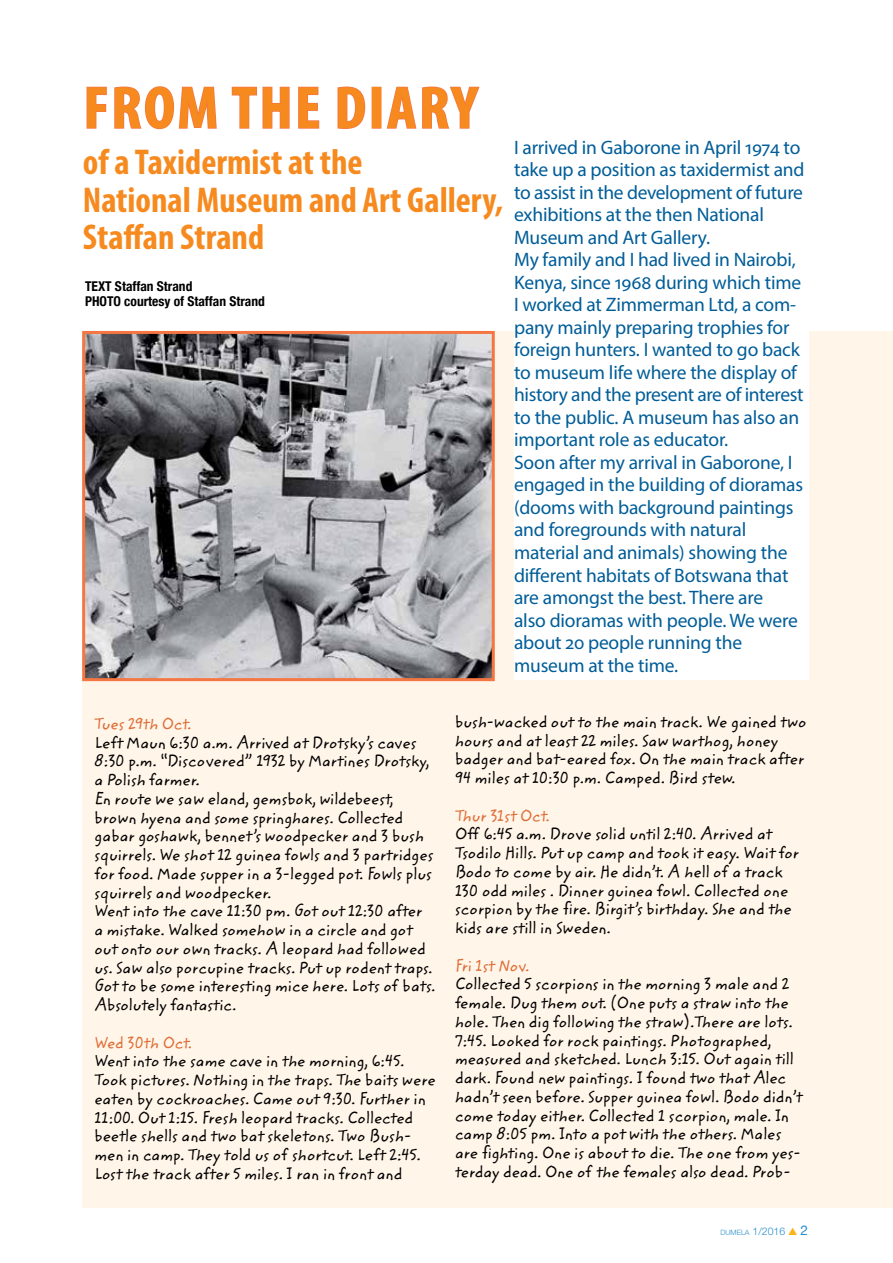
<style>
.page{position:relative;width:893px;height:1263px;background:#fff}
.page>*{position:absolute;margin:0;border:0;box-sizing:border-box;transform-origin:0 0}
.t1{font:700 condensed 60px "Myriad Pro";letter-spacing:.04em;color:#f68a1f;scale:1.07 1}
.t2{font:700 condensed 36px/37.5px "Myriad Pro";color:#f68a1f}
.t3{font:19.5px/22.5px "Myriad Pro";letter-spacing:-.01em;color:#005d98}
.t4{font:16.5px/18.8px "Zemke Hand ITC";color:#000}
.t5{font:16.5px "Zemke Hand ITC";color:#df6d36}
.t6{font:16.5px "Zemke Hand ITC";letter-spacing:-.02em;color:#df6d36}
.t7{font:700 condensed 13.5px/15px "Helvetica Neue";color:#000}
.t8{font:300 7.35px "Helvetica Neue";color:#288dcd}
.s1{font-size:10.5px}
.s2{color:#fcb316}
.s3{font-weight:400;font-size:13.5px}
</style>
<div class="page">
<div style="left:83px;top:332px;width:810px;height:876px;background:#fff5e9"></div>
<img style="left:86px;top:335px;width:405px;height:342px">
<div style="left:82px;top:331px;width:413px;height:350px;border:3px solid #f47643"></div>
<svg style="left:86px;top:86px;width:21px;height:43px"></svg>
<svg style="left:114px;top:86px;width:103px;height:44px"></svg>
<svg style="left:231px;top:86px;width:59px;height:43px"></svg>
<svg style="left:298px;top:86px;width:22px;height:43px"></svg>
<svg style="left:337px;top:86px;width:29px;height:43px"></svg>
<div style="left:372px;top:87px;width:9px;height:42px;border:2px solid #f47643"></div>
<svg style="left:386px;top:86px;width:94px;height:43px"></svg>
<div style="left:514px;top:139px;width:295px;height:540px;background:#fff"></div>
<h1 class="t1" style="left:84px;top:70px;width:370px">From the diary</h1>
<h2 class="t2" style="left:83px;top:143px;width:422px">of a Taxidermist at the<br>National Museum and Art Gallery,<br>Staffan Strand</h2>
<p class="t3" style="left:514px;top:136px;width:292px">I arrived in Gaborone in April 1974 to take up a position as taxidermist and to assist in the development of future exhibitions at the then National<br>Museum and Art Gallery.<br>My family and I had lived in Nairobi,<br>Kenya, since 1968 during which time<br>I worked at Zimmerman Ltd, a com&shy;pany mainly preparing trophies for foreign hunters. I wanted to go back to museum life where the display of history and the present are of interest to the public. A museum has also an important role as educator.<br>Soon after my arrival in Gaborone, I engaged in the building of dioramas (dooms with background paintings and foregrounds with natural material and animals) showing the different habitats of Botswana that are amongst the best. There are<br>also dioramas with people. We were about 20 people running the museum at the time.</p>
<p class="t7" style="left:85px;top:277px;width:181px">Text Staffan Strand<br>Photo courtesy of Staffan Strand</p>
<p class="t5" style="left:94px;top:712px;width:99px">Tues 29th Oct.</p>
<p class="t4" style="left:94px;top:734px;width:342px">Left Maun 6:30 a.m. Arrived at Drotsky’s caves 8:30 p.m. “Discovered” 1932 by Martines Drotsky, a Polish farmer.<br>En route we saw eland, gemsbok, wildebeest, brown hyena and some springhares. Collected gabar goshawk, bennet’s woodpecker and 3 bush squirrels. We shot 12 guinea fowls and 3 partridges for food. Made supper in a 3-legged pot. Fowls plus squirrels and woodpecker.<br>Went into the cave 11:30 pm. Got out 12:30 after<br>a mistake. Walked somehow in a circle and got out onto our own tracks. A leopard had followed us. Saw also porcupine tracks. Put up rodent traps.<br>Got to be some interesting mice here. Lots of bats.<br>Absolutely fantastic.</p>
<p class="t6" style="left:94px;top:1030px;width:99px">Wed 30th Oct.</p>
<p class="t4" style="left:94px;top:1052px;width:343px">Went into the same cave in the morning, 6:45.<br>Took pictures. Nothing in the traps. The baits were eaten by cockroaches. Came out 9:30. Further in 11:00. Out 1:15. Fresh leopard tracks. Collected beetle shells and two bat skeletons. Two Bush&shy;men in camp. They told us of shortcut. Left 2:45.<br>Lost the track after 5 miles. I ran in front and</p>
<p class="t4" style="left:455px;top:713px;width:353px">bush-wacked out to the main track. We gained two hours and at least 22 miles. Saw warthog, honey badger and bat-eared fox. On the main track after 94 miles at 10:30 p.m. Camped. Bird stew.</p>
<p class="t5" style="left:455px;top:804px;width:96px">Thur 31st Oct.</p>
<p class="t4" style="left:455px;top:825px;width:345px">Off 6:45 a.m. Drove solid until 2:40. Arrived at Tsodilo Hills. Put up camp and took it easy. Wait for Bodo to come by air. He didn’t. A hell of a track 130 odd miles . Dinner guinea fowl. Collected one scorpion by the fire. Birgit’s birthday. She and the kids are still in Sweden.</p>
<p class="t5" style="left:455px;top:953px;width:76px">Fri 1st Nov.</p>
<p class="t4" style="left:455px;top:975px;width:349px">Collected 5 scorpions in the morning 3 male and 2 female. Dug them out. (One puts a straw into the hole. Then dig following the straw).There are lots.<br>7:45. Looked for rock paintings. Photographed, measured and sketched. Lunch 3:15. Out again till dark. Found new paintings. I found two that Alec hadn’t seen before. Supper guinea fowl. Bodo didn’t come today either. Collected 1 scorpion, male. In camp 8:05 pm. Into a pot with the others. Males are fighting. One is about to die. The one from yes&shy;terday dead. One of the females also dead. Prob-</p>
<p class="t8" style="left:720px;top:1227px;width:89px">DUMELA <span class="s1">1/2016</span> <span class="s2">▲</span> <span class="s3">2</span></p>
</div>
